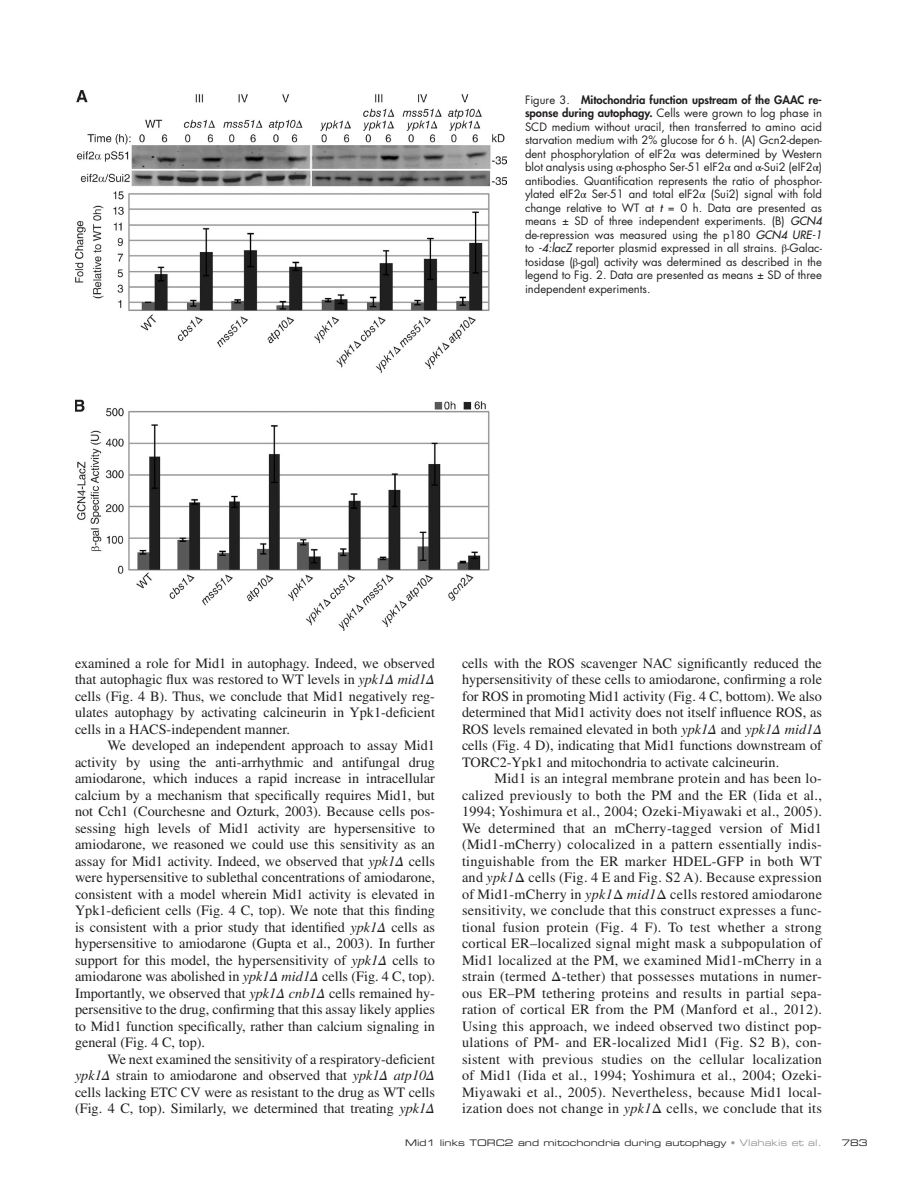
<style>
.page{position:relative;width:918px;height:1188px;background:#fff}
.page>*{position:absolute;margin:0;border:0;box-sizing:border-box;transform-origin:0 0}
.t1{font:14.25px/16.5px "Times LT Std";color:#231f20;text-align:justify}
.t2{font:11.25px/13.5px "Futura Std";color:#231f20;text-align:justify}
.t3{font:9px "Eurostile LT Std Ex 2";color:#231f20}
.s1{font-weight:800}
.s2{font-family:"STIX General"}
.s3{font-weight:500;font-style:italic}
.s4{font-style:italic}
.s5{font-family:"STIX General";font-style:italic}
.s6{color:#949698}
</style>
<div class="page">
<img style="left:75px;top:90px;width:432px;height:541px">
<p class="t2" style="left:525px;top:93px;width:299px">Figure 3. <span class="s1">Mitochondria function upstream of the GAAC re&shy;sponse during autophagy.</span> Cells were grown to log phase in SCD medium without uracil, then transferred to amino acid starvation medium with 2% glucose for 6 h. (A) Gcn2-depen&shy;dent phosphorylation of eIF2<span class="s2">α</span> was determined by Western blot analysis using <span class="s2">α</span>-phospho Ser-51 eIF2<span class="s2">α</span> and <span class="s2">α</span>-Sui2 (eIF2<span class="s2">α</span>) antibodies. Quantification represents the ratio of phosphor&shy;ylated eIF2<span class="s2">α</span> Ser-51 and total eIF2<span class="s2">α</span> (Sui2) signal with fold change relative to WT at <span class="s3">t</span> = 0 h. Data are presented as means ± SD of three independent experiments. (B) <span class="s3">GCN4 </span>de-repression was measured using the p180 <span class="s3">GCN4 URE-1 </span>to <span class="s3">-4:lacZ</span> reporter plasmid expressed in all strains. <span class="s2">β</span>-Galac&shy;tosidase (<span class="s2">β</span>-gal) activity was determined as described in the legend to Fig. 2. Data are presented as means ± SD of three independent experiments.</p>
<p class="t1" style="left:75px;top:654px;width:362px">examined a role for Mid1 in autophagy. Indeed, we observed that autophagic flux was restored to WT levels in <span class="s4">ypk1</span><span class="s5">Δ</span> <span class="s4">mid1</span><span class="s5">Δ </span>cells (Fig. 4 B). Thus, we conclude that Mid1 negatively reg&shy;ulates autophagy by activating calcineurin in Ypk1-deficient cells in a HACS-independent manner.</p>
<p class="t1" style="left:75px;top:737px;width:362px;text-indent:32px">We developed an independent approach to assay Mid1 activity by using the anti-arrhythmic and antifungal drug amiodarone, which induces a rapid increase in intracellular calcium by a mechanism that specifically requires Mid1, but not Cch1 (Courchesne and Ozturk, 2003). Because cells pos&shy;sessing high levels of Mid1 activity are hypersensitive to amiodarone, we reasoned we could use this sensitivity as an assay for Mid1 activity. Indeed, we observed that <span class="s4">ypk1</span><span class="s5">Δ</span> cells were hypersensitive to sublethal concentrations of amiodarone, consistent with a model wherein Mid1 activity is elevated in Ypk1-deficient cells (Fig. 4 C, top). We note that this finding is consistent with a prior study that identified <span class="s4">ypk1</span><span class="s5">Δ</span> cells as hypersensitive to amiodarone (Gupta et al., 2003). In further support for this model, the hypersensitivity of <span class="s4">ypk1</span><span class="s5">Δ</span> cells to amiodarone was abolished in <span class="s4">ypk1</span><span class="s5">Δ</span> <span class="s4">mid1</span><span class="s5">Δ</span> cells (Fig. 4 C, top).<br>Importantly, we observed that <span class="s4">ypk1</span><span class="s5">Δ</span> <span class="s4">cnb1</span><span class="s5">Δ</span> cells remained hy&shy;persensitive to the drug, confirming that this assay likely applies to Mid1 function specifically, rather than calcium signaling in general (Fig. 4 C, top).</p>
<p class="t1" style="left:75px;top:1050px;width:362px;text-indent:32px">We next examined the sensitivity of a respiratory-deficient <span class="s4">ypk1</span><span class="s5">Δ</span> strain to amiodarone and observed that <span class="s4">ypk1</span><span class="s5">Δ</span> <span class="s4">atp10</span><span class="s5">Δ </span>cells lacking ETC CV were as resistant to the drug as WT cells (Fig. 4 C, top). Similarly, we determined that treating <span class="s4">ypk1</span><span class="s5">Δ</span></p>
<p class="t1" style="left:462px;top:654px;width:362px">cells with the ROS scavenger NAC significantly reduced the hypersensitivity of these cells to amiodarone, confirming a role for ROS in promoting Mid1 activity (Fig. 4 C, bottom). We also determined that Mid1 activity does not itself influence ROS, as ROS levels remained elevated in both <span class="s4">ypk1</span><span class="s5">Δ</span> and <span class="s4">ypk1</span><span class="s5">Δ</span> <span class="s4">mid1</span><span class="s5">Δ </span>cells (Fig. 4 D), indicating that Mid1 functions downstream of TORC2-Ypk1 and mitochondria to activate calcineurin.</p>
<p class="t1" style="left:462px;top:770px;width:362px;text-indent:32px">Mid1 is an integral membrane protein and has been lo&shy;calized previously to both the PM and the ER (Iida et al., 1994; Yoshimura et al., 2004; Ozeki-Miyawaki et al., 2005).<br>We determined that an mCherry-tagged version of Mid1 (Mid1-mCherry) colocalized in a pattern essentially indis&shy;tinguishable from the ER marker HDEL-GFP in both WT and <span class="s4">ypk1</span><span class="s2">Δ</span> cells (Fig. 4 E and Fig. S2 A). Because expression of Mid1-mCherry in <span class="s4">ypk1</span><span class="s2">Δ</span> <span class="s4">mid1</span><span class="s2">Δ</span> cells restored amiodarone sensitivity, we conclude that this construct expresses a func&shy;tional fusion protein (Fig. 4 F). To test whether a strong cortical ER–localized signal might mask a subpopulation of Mid1 localized at the PM, we examined Mid1-mCherry in a strain (termed <span class="s2">Δ</span>-tether) that possesses mutations in numer&shy;ous ER–PM tethering proteins and results in partial sepa&shy;ration of cortical ER from the PM (Manford et al., 2012).<br>Using this approach, we indeed observed two distinct pop&shy;ulations of PM- and ER-localized Mid1 (Fig. S2 B), con&shy;sistent with previous studies on the cellular localization of Mid1 (Iida et al., 1994; Yoshimura et al., 2004; Ozeki-Miyawaki et al., 2005). Nevertheless, because Mid1 local&shy;ization does not change in <span class="s4">ypk1</span><span class="s2">Δ</span> cells, we conclude that its</p>
<p class="t3" style="left:405px;top:1136px;width:418px">M id1 links TORC2 and mitochondria during autophagy <span class="s6">• Vlahakis et al.</span></p>
<p class="t3" style="left:841px;top:1136px;width:28px">783</p>
</div>
